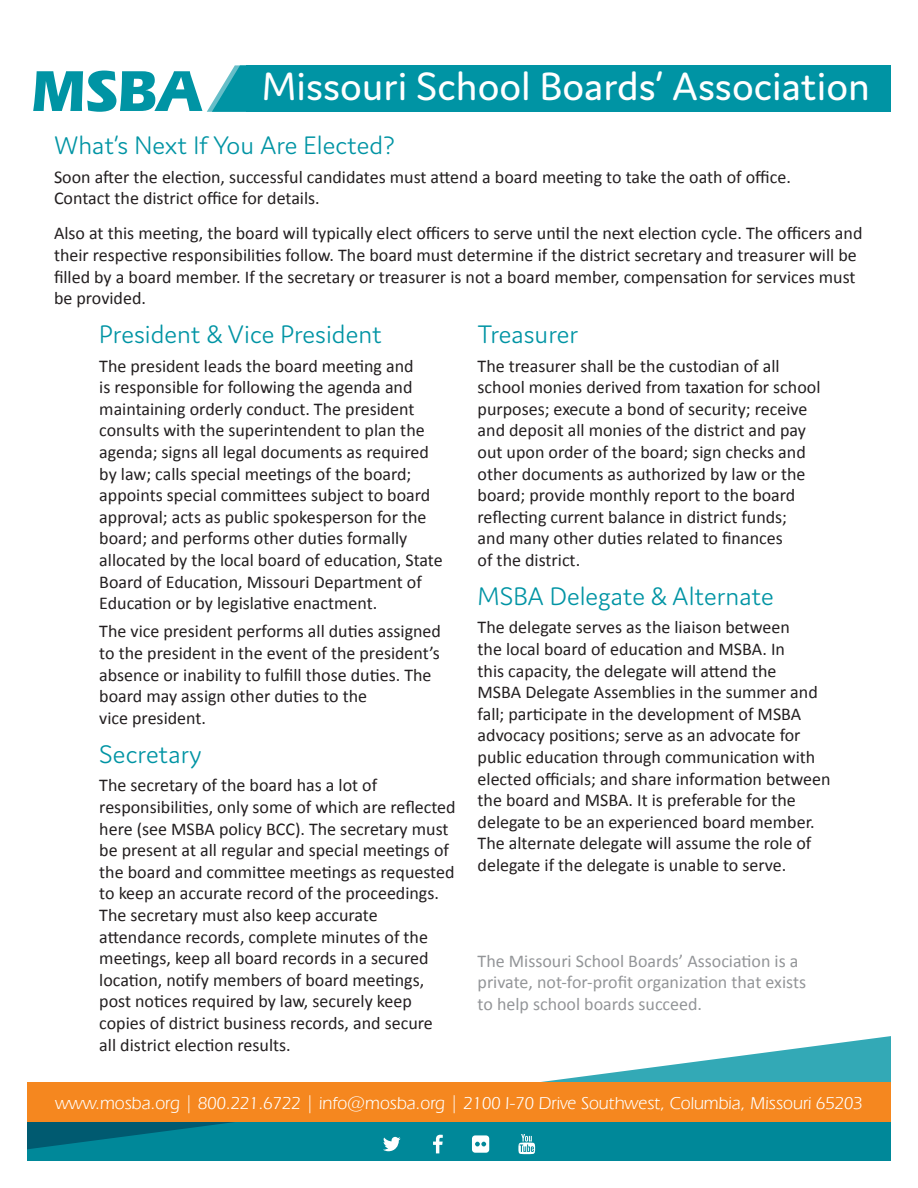
<style>
.page{position:relative;width:918px;height:1188px;background:#fff}
.page>*{position:absolute;margin:0;border:0;box-sizing:border-box;transform-origin:0 0}
.t1{font:700 60px "Eras IT Cby BT";color:#0094a4}
.t2{font:42px "Domus";color:#fff}
.t3{font:300 27px "Domus";color:#0094a4}
.t4{font:18px/21.6px "Calibri";color:#231f20}
.t5{font:18px/21.6px "Calibri";color:#939598}
.t6{font:18px "Eras IT Cby BT";color:#fff}
</style>
<div class="page">
<svg style="left:27px;top:1036px;width:864px;height:125px"></svg>
<svg style="left:383px;top:1137px;width:18px;height:14px"></svg>
<svg style="left:433px;top:1135px;width:10px;height:18px"></svg>
<svg style="left:472px;top:1135px;width:17px;height:18px"></svg>
<svg style="left:518px;top:1134px;width:17px;height:20px"></svg>
<div style="left:27px;top:1082px;width:864px;height:40px;background:#f5871f"></div>
<div style="left:247px;top:65px;width:644px;height:47px;background:#0094a4"></div>
<svg style="left:207px;top:65px;width:40px;height:47px"></svg>
<p class="t1" style="left:32px;top:54px;width:172px">MSBA</p>
<p class="t2" style="left:262px;top:64px;width:610px">Missouri School Boards’ Association</p>
<p class="t3" style="left:54px;top:131px;width:342px">What’s Next If You Are Elected?</p>
<p class="t4" style="left:54px;top:165px;width:738px">Soon after the election, successful candidates must attend a board meeting to take the oath of office.<br>Contact the district office for details.</p>
<p class="t4" style="left:54px;top:222px;width:810px">Also at this meeting, the board will typically elect officers to serve until the next election cycle. The officers and their respective responsibilities follow. The board must determine if the district secretary and treasurer will be filled by a board member. If the secretary or treasurer is not a board member, compensation for services must be provided.</p>
<p class="t3" style="left:99px;top:320px;width:284px">President &amp; Vice President</p>
<p class="t4" style="left:99px;top:354px;width:345px">The president leads the board meeting and<br>is responsible for following the agenda and maintaining orderly conduct. The president consults with the superintendent to plan the agenda; signs all legal documents as required by law; calls special meetings of the board; appoints special committees subject to board approval; acts as public spokesperson for the board; and performs other duties formally allocated by the local board of education, State Board of Education, Missouri Department of Education or by legislative enactment.</p>
<p class="t4" style="left:99px;top:620px;width:343px">The vice president performs all duties assigned to the president in the event of the president’s absence or inability to fulfill those duties. The board may assign other duties to the<br>vice president.</p>
<p class="t3" style="left:99px;top:740px;width:104px">Secretary</p>
<p class="t4" style="left:99px;top:774px;width:358px">The secretary of the board has a lot of responsibilities, only some of which are reflected here (see MSBA policy BCC). The secretary must be present at all regular and special meetings of the board and committee meetings as requested to keep an accurate record of the proceedings.<br>The secretary must also keep accurate attendance records, complete minutes of the meetings, keep all board records in a secured location, notify members of board meetings, post notices required by law, securely keep copies of district business records, and secure<br>all district election results.</p>
<p class="t3" style="left:478px;top:320px;width:102px">Treasurer</p>
<p class="t4" style="left:478px;top:354px;width:344px">The treasurer shall be the custodian of all school monies derived from taxation for school purposes; execute a bond of security; receive and deposit all monies of the district and pay out upon order of the board; sign checks and other documents as authorized by law or the board; provide monthly report to the board reflecting current balance in district funds;<br>and many other duties related to finances<br>of the district.</p>
<p class="t3" style="left:478px;top:582px;width:298px">MSBA Delegate &amp; Alternate</p>
<p class="t4" style="left:478px;top:616px;width:354px">The delegate serves as the liaison between<br>the local board of education and MSBA. In<br>this capacity, the delegate will attend the<br>MSBA Delegate Assemblies in the summer and fall; participate in the development of MSBA advocacy positions; serve as an advocate for public education through communication with elected officials; and share information between the board and MSBA. It is preferable for the delegate to be an experienced board member.</p>
<p class="t4" style="left:478px;top:832px;width:335px">The alternate delegate will assume the role of delegate if the delegate is unable to serve.</p>
<p class="t5" style="left:478px;top:949px;width:330px">The Missouri School Boards’ Association is a private, not-for-profit organization that exists to help school boards succeed.</p>
<p class="t6" style="left:55px;top:1092px;width:809px">www.mosba.org | 800.221.6722 | info@mosba.org | 2100 I-70 Drive Southwest, Columbia, Missouri 65203</p>
</div>
